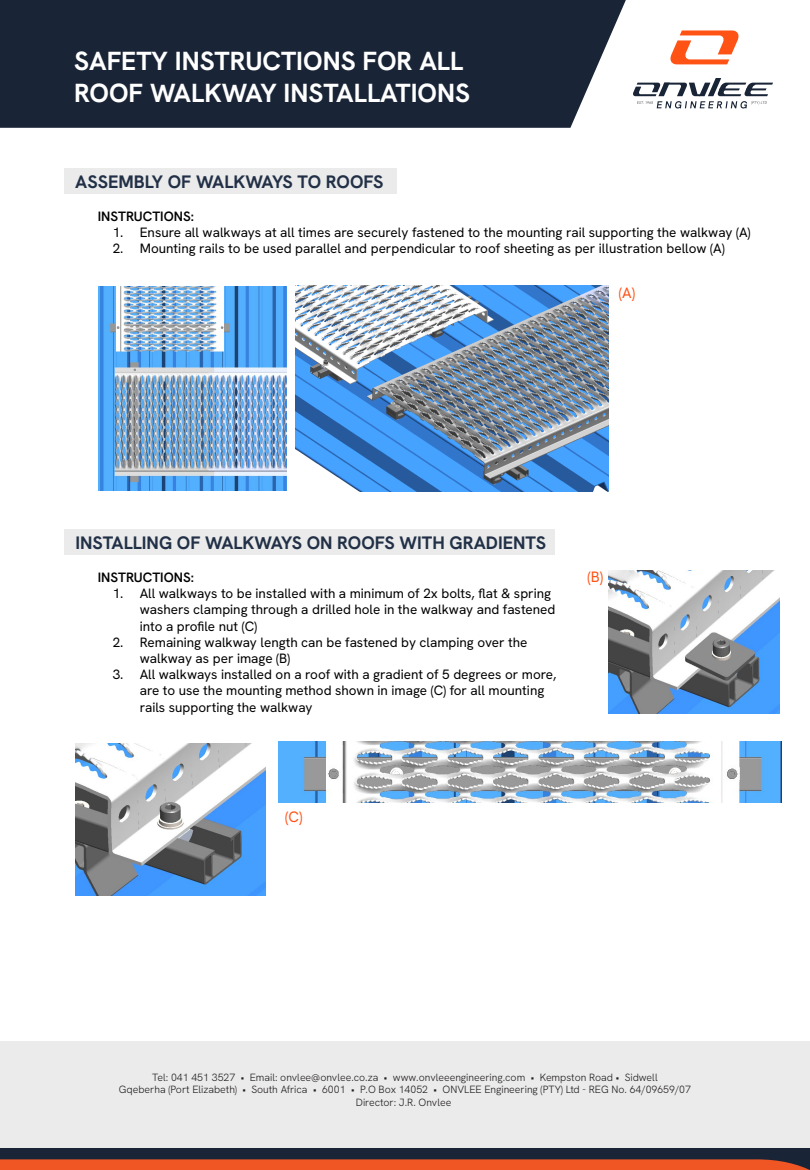
<style>
.page{position:relative;width:810px;height:1170px;background:#fff}
.page>*{position:absolute;margin:0;border:0;box-sizing:border-box;transform-origin:0 0}
.t1{font:700 26.1px/31.3px "Hanken Grotesk";color:#fff}
.t2{font:700 18px "Hanken Grotesk";color:#213046}
.t3{font:15px "Hanken Grotesk";color:#ff5316}
.t4{font:13.5px/16.2px "Hanken Grotesk";color:#000}
.t5{font:600 13.5px "Hanken Grotesk";color:#000}
.t6{font:300 10.5px/12.6px "Hanken Grotesk";color:#231f20;text-align:center}
</style>
<div class="page">
<div style="left:0;top:1147px;width:810px;height:23px;background:#192437"></div>
<svg style="left:0;top:1159px;width:810px;height:11px;background:#e45325"></svg>
<div style="left:0;top:0;width:626px;height:128px;background:#192437"></div>
<div style="left:64px;top:168px;width:333px;height:25px;background:#ebebeb"></div>
<img style="left:98px;top:286px;width:189px;height:204px">
<img style="left:296px;top:286px;width:313px;height:205px">
<img style="left:609px;top:571px;width:171px;height:143px">
<img style="left:279px;top:742px;width:502px;height:61px">
<div style="left:64px;top:529px;width:491px;height:26px;background:#ebebeb"></div>
<div style="left:0;top:1041px;width:810px;height:106px;background:#ebebeb"></div>
<img style="left:76px;top:744px;width:190px;height:151px">
<svg style="left:633px;top:78px;width:140px;height:30px"></svg>
<svg style="left:670px;top:30px;width:69px;height:34px"></svg>
<h1 class="t1" style="left:74px;top:45px;width:398px">SAFETY INSTRUCTIONS FOR ALL<br>ROOF WALKWAY INSTALLATIONS</h1>
<h2 class="t2" style="left:75px;top:170px;width:310px">ASSEMBLY OF WALKWAYS TO ROOFS</h2>
<p class="t5" style="left:98px;top:207px;width:98px">INSTRUCTIONS:</p>
<p class="t4" style="left:113px;top:224px;width:639px">1. Ensure all walkways at all times are securely fastened to the mounting rail supporting the walkway (A)</p>
<p class="t4" style="left:113px;top:240px;width:614px">2. Mounting rails to be used parallel and perpendicular to roof sheeting as per illustration bellow (A)</p>
<p class="t3" style="left:619px;top:284px;width:18px">(A)</p>
<h2 class="t2" style="left:75px;top:531px;width:472px">INSTALLING OF WALKWAYS ON ROOFS WITH GRADIENTS</h2>
<p class="t5" style="left:98px;top:569px;width:98px">INSTRUCTIONS:</p>
<p class="t4" style="left:140px;top:585px;width:417px;text-indent:-27px">1. All walkways to be installed with a minimum of 2x bolts, flat &amp; spring washers clamping through a drilled hole in the walkway and fastened into a profile nut (C)</p>
<p class="t4" style="left:140px;top:634px;width:389px;text-indent:-27px">2. Remaining walkway length can be fastened by clamping over the walkway as per image (B)</p>
<p class="t4" style="left:140px;top:666px;width:418px;text-indent:-27px">3. All walkways installed on a roof with a gradient of 5 degrees or more, are to use the mounting method shown in image (C) for all mounting rails supporting the walkway</p>
<p class="t3" style="left:587px;top:567px;width:17px">(B)</p>
<p class="t3" style="left:285px;top:807px;width:19px">(C)</p>
<p class="t6" style="left:119px;top:1070px;width:574px">Tel: 041 451 3527 • Email: onvlee@onvlee.co.za • www.onvleeengineering.com • Kempston Road • Sidwell<br>Gqeberha (Port Elizabeth) • South Africa • 6001 • P.O Box 14052 • ONVLEE Engineering (PTY) Ltd - REG No. 64/09659/07<br>Director: J.R. Onvlee</p>
</div>
